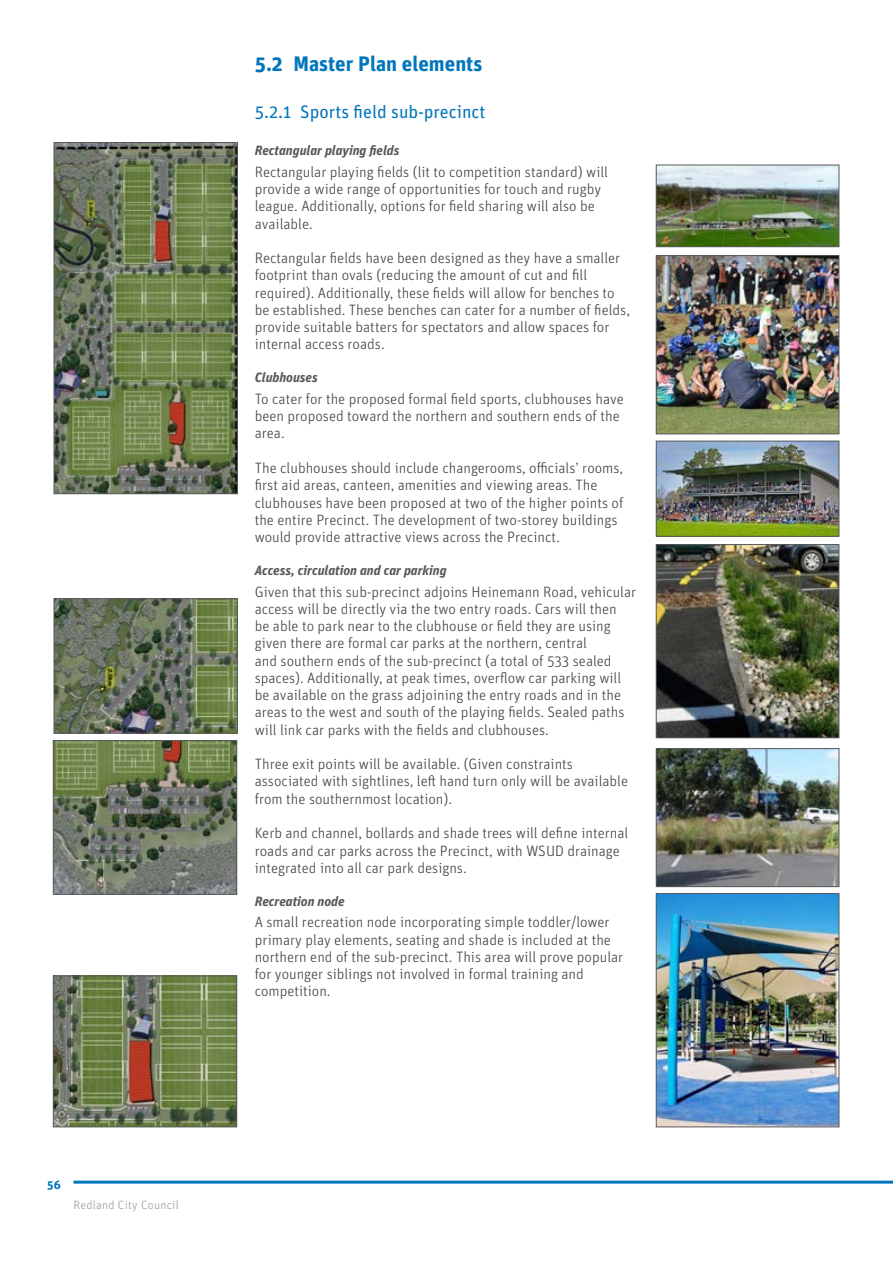
<style>
.page{position:relative;width:893px;height:1263px;background:#fff}
.page>*{position:absolute;margin:0;border:0;box-sizing:border-box;transform-origin:0 0}
.t1{font:700 21px "Unit Pro";color:#0076bb}
.t2{font:18px "Unit Pro";color:#0076bb}
.t3{font:300 15px/17.2px "Unit Pro";color:#414042}
.t4{font:italic 700 13.5px "Unit Pro";color:#58595b}
.t5{font:300 12px "Unit Pro";letter-spacing:.025em;color:#97999c}
.t6{font:700 12px "Unit Pro";color:#0076bb}
</style>
<div class="page">
<img style="left:56px;top:144px;width:180px;height:348px">
<div style="left:54px;top:142px;width:184px;height:352px;border:1px solid #58595b"></div>
<img style="left:55px;top:742px;width:180px;height:150px">
<div style="left:53px;top:740px;width:184px;height:154px;border:1px solid #58595b"></div>
<img style="left:55px;top:978px;width:180px;height:147px">
<div style="left:53px;top:976px;width:184px;height:151px;border:1px solid #58595b"></div>
<img style="left:56px;top:600px;width:180px;height:131px">
<div style="left:54px;top:598px;width:184px;height:135px;border:1px solid #58595b"></div>
<img style="left:658px;top:257px;width:179px;height:175px">
<div style="left:656px;top:255px;width:183px;height:179px;border:1px solid #58595b"></div>
<img style="left:658px;top:167px;width:179px;height:78px">
<div style="left:656px;top:165px;width:183px;height:82px;border:1px solid #58595b"></div>
<img style="left:658px;top:443px;width:179px;height:91px">
<div style="left:656px;top:441px;width:183px;height:95px;border:1px solid #58595b"></div>
<img style="left:658px;top:546px;width:179px;height:190px">
<div style="left:656px;top:544px;width:183px;height:194px;border:1px solid #58595b"></div>
<img style="left:658px;top:750px;width:179px;height:135px">
<div style="left:656px;top:748px;width:183px;height:139px;border:1px solid #58595b"></div>
<img style="left:658px;top:895px;width:179px;height:230px">
<div style="left:656px;top:893px;width:183px;height:234px;border:1px solid #58595b"></div>
<hr style="left:73px;top:1180px;width:820px;height:3px;background:#0076bb">
<p class="t6" style="left:47px;top:1176px;width:15px">56</p>
<p class="t5" style="left:73px;top:1197px;width:107px">Redland City Council</p>
<h1 class="t1" style="left:255px;top:48px;width:229px">5.2 Master Plan elements</h1>
<p class="t2" style="left:255px;top:99px;width:232px">5.2.1 Sports field sub-precinct</p>
<p class="t4" style="left:255px;top:141px;width:146px">Rectangular playing fields</p>
<p class="t3" style="left:255px;top:163px;width:355px">Rectangular playing fields (lit to competition standard) will provide a wide range of opportunities for touch and rugby league. Additionally, options for field sharing will also be available.</p>
<p class="t3" style="left:255px;top:249px;width:377px">Rectangular fields have been designed as they have a smaller footprint than ovals (reducing the amount of cut and fill required). Additionally, these fields will allow for benches to be established. These benches can cater for a number of fields, provide suitable batters for spectators and allow spaces for internal access roads.</p>
<p class="t4" style="left:255px;top:368px;width:65px">Clubhouses</p>
<p class="t3" style="left:255px;top:390px;width:370px">To cater for the proposed formal field sports, clubhouses have been proposed toward the northern and southern ends of the area.</p>
<p class="t3" style="left:255px;top:459px;width:370px">The clubhouses should include changerooms, officials’ rooms, first aid areas, canteen, amenities and viewing areas. The clubhouses have been proposed at two of the higher points of the entire Precinct. The development of two-storey buildings would provide attractive views across the Precinct.</p>
<p class="t4" style="left:255px;top:560px;width:193px">Access, circulation and car parking</p>
<p class="t3" style="left:255px;top:582px;width:383px">Given that this sub-precinct adjoins Heinemann Road, vehicular access will be directly via the two entry roads. Cars will then<br>be able to park near to the clubhouse or field they are using given there are formal car parks at the northern, central<br>and southern ends of the sub-precinct (a total of 533 sealed spaces). Additionally, at peak times, overflow car parking will be available on the grass adjoining the entry roads and in the areas to the west and south of the playing fields. Sealed paths will link car parks with the fields and clubhouses.</p>
<p class="t3" style="left:255px;top:755px;width:375px">Three exit points will be available. (Given constraints associated with sightlines, left hand turn only will be available from the southernmost location).</p>
<p class="t3" style="left:255px;top:824px;width:375px">Kerb and channel, bollards and shade trees will define internal roads and car parks across the Precinct, with WSUD drainage integrated into all car park designs.</p>
<p class="t4" style="left:255px;top:891px;width:91px">Recreation node</p>
<p class="t3" style="left:255px;top:913px;width:370px">A small recreation node incorporating simple toddler/lower primary play elements, seating and shade is included at the northern end of the sub-precinct. This area will prove popular for younger siblings not involved in formal training and competition.</p>
</div>
